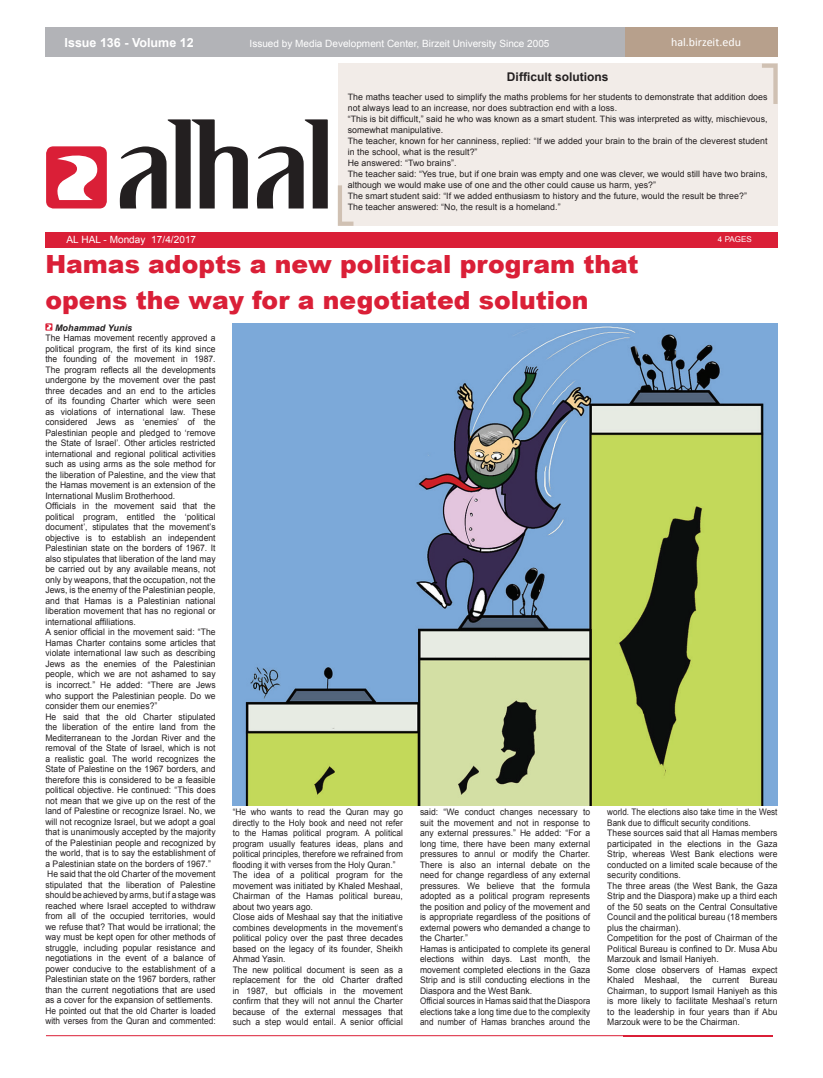
<style>
.page{position:relative;width:823px;height:1078px;background:#fff}
.page>*{position:absolute;margin:0;border:0;box-sizing:border-box;transform-origin:0 0}
.t1{font:900 25px/36.7px "Arial";color:#da1f37}
.t2{font:700 12.5px "Arial";color:#fff}
.t3{font:700 12px "Arial";color:#231f20}
.t4{font:12px "Calibri";color:#fff}
.t5{font:10px "Arial";color:#fff}
.t6{font:9px/10.5px "Arial";letter-spacing:.005em;color:#231f20;scale:.95 1}
.t7{font:9px/10.5px "Arial";letter-spacing:.005em;color:#231f20;scale:.92 1}
.t8{font:9px/10.5px "Arial";letter-spacing:.005em;color:#231f20;scale:.9 1}
.t9{font:italic 700 9px "Arial";letter-spacing:.005em;color:#231f20}
.t10{font:8.8px/11px "Arial";letter-spacing:.005em;color:#231f20}
.t11{font:8px "Arial";letter-spacing:.005em;color:#fff}
</style>
<div class="page">
<div style="left:337px;top:64px;width:440px;height:162px;background:#f2ece8"></div>
<div style="left:45px;top:27px;width:580px;height:30px;background:#b2b3b7"></div>
<div style="left:625px;top:27px;width:152px;height:30px;background:#b7a08c"></div>
<div style="left:45px;top:232px;width:732px;height:15px;background:#da1f37"></div>
<hr style="left:46px;top:1035px;width:726px;height:1px;background:#da1f37">
<div style="left:46px;top:146px;width:61px;height:62px;background:#da1f37;border-radius:7px"></div>
<svg style="left:57px;top:155px;width:41px;height:45px"></svg>
<svg style="left:257px;top:119px;width:70px;height:89px"></svg>
<svg style="left:120px;top:119px;width:128px;height:89px"></svg>
<svg style="left:762px;top:64px;width:15px;height:40px"></svg>
<svg style="left:337px;top:185px;width:16px;height:41px"></svg>
<img style="left:232px;top:323px;width:544px;height:482px">
<svg style="left:45px;top:323px;width:7px;height:7px"></svg>
<svg style="left:46px;top:324px;width:6px;height:6px"></svg>
<h3 class="t4" style="left:670px;top:35px;width:71px">hal.birzeit.edu</h3>
<h2 class="t2" style="left:64px;top:34px;width:130px">Issue 136 - Volume 12</h2>
<p class="t5" style="left:249px;top:37px;width:301px">Issued by Media Development Center, Birzeit University Since 2005</p>
<h3 class="t3" style="left:506px;top:69px;width:103px">Difficult solutions</h3>
<p class="t10" style="left:347px;top:92px;width:421px">The maths teacher used to simplify the maths problems for her students to demonstrate that addition does not always lead to an increase, nor does subtraction end with a loss.<br>“This is bit difficult,” said he who was known as a smart student. This was interpreted as witty, mischievous, somewhat manipulative.<br>The teacher, known for her canniness, replied: “If we added your brain to the brain of the cleverest student in the school, what is the result?”<br>He answered: “Two brains”.<br>The teacher said: “Yes true, but if one brain was empty and one was clever, we would still have two brains, although we would make use of one and the other could cause us harm, yes?”<br>The smart student said: “If we added enthusiasm to history and the future, would the result be three?”<br>The teacher answered: “No, the result is a homeland.”</p>
<p class="t5" style="left:67px;top:233px;width:131px">AL HAL - Monday 17/4/2017</p>
<p class="t11" style="left:717px;top:234px;width:35px">4 PAGES</p>
<h1 class="t1" style="left:45px;top:244px;width:594px">Hamas adopts a new political program that opens the way for a negotiated solution</h1>
<p class="t9" style="left:55px;top:321px;width:79px">Mohammad Yunis</p>
<p class="t6" style="left:45px;top:333px;width:181px">The Hamas movement recently approved a political program, the first of its kind since the founding of the movement in 1987.<br>The program reflects all the developments undergone by the movement over the past three decades and an end to the articles of its founding Charter which were seen as violations of international law. These considered Jews as ‘enemies’ of the Palestinian people and pledged to ‘remove the State of Israel’. Other articles restricted international and regional political activities such as using arms as the sole method for the liberation of Palestine, and the view that the Hamas movement is an extension of the International Muslim Brotherhood.<br>Officials in the movement said that the political program, entitled the ‘political document’, stipulates that the movement’s objective is to establish an independent Palestinian state on the borders of 1967. It also stipulates that liberation of the land may be carried out by any available means, not only by weapons, that the occupation, not the Jews, is the enemy of the Palestinian people, and that Hamas is a Palestinian national liberation movement that has no regional or international affiliations.<br>A senior official in the movement said: “The Hamas Charter contains some articles that violate international law such as describing Jews as the enemies of the Palestinian people, which we are not ashamed to say is incorrect.” He added: “There are Jews who support the Palestinian people. Do we consider them our enemies?”<br>He said that the old Charter stipulated the liberation of the entire land from the Mediterranean to the Jordan River and the removal of the State of Israel, which is not a realistic goal. The world recognizes the State of Palestine on the 1967 borders, and therefore this is considered to be a feasible political objective. He continued: “This does not mean that we give up on the rest of the land of Palestine or recognize Israel. No, we will not recognize Israel, but we adopt a goal that is unanimously accepted by the majority of the Palestinian people and recognized by the world, that is to say the establishment of a Palestinian state on the borders of 1967.” He said that the old Charter of the movement stipulated that the liberation of Palestine should be achieved by arms, but if a stage was reached where Israel accepted to withdraw from all of the occupied territories, would we refuse that? That would be irrational; the way must be kept open for other methods of struggle, including popular resistance and negotiations in the event of a balance of power conducive to the establishment of a Palestinian state on the 1967 borders, rather than the current negotiations that are used as a cover for the expansion of settlements.<br>He pointed out that the old Charter is loaded with verses from the Quran and commented:</p>
<p class="t7" style="left:232px;top:806px;width:186px">“He who wants to read the Quran may go directly to the Holy book and need not refer to the Hamas political program. A political program usually features ideas, plans and political principles, therefore we refrained from flooding it with verses from the Holy Quran.” The idea of a political program for the movement was initiated by Khaled Meshaal, Chairman of the Hamas political bureau, about two years ago.<br>Close aids of Meshaal say that the initiative combines developments in the movement’s political policy over the past three decades based on the legacy of its founder, Sheikh Ahmad Yasin.<br>The new political document is seen as a replacement for the old Charter drafted in 1987, but officials in the movement confirm that they will not annul the Charter because of the external messages that such a step would entail. A senior official</p>
<p class="t6" style="left:420px;top:806px;width:181px">said: “We conduct changes necessary to suit the movement and not in response to any external pressures.” He added: “For a long time, there have been many external pressures to annul or modify the Charter.<br>There is also an internal debate on the need for change regardless of any external pressures. We believe that the formula adopted as a political program represents the position and policy of the movement and is appropriate regardless of the positions of external powers who demanded a change to the Charter.”<br>Hamas is anticipated to complete its general elections within days. Last month, the movement completed elections in the Gaza Strip and is still conducting elections in the Diaspora and the West Bank.<br>Official sources in Hamas said that the Diaspora elections take a long time due to the complexity and number of Hamas branches around the</p>
<p class="t8" style="left:607px;top:806px;width:190px">world. The elections also take time in the West Bank due to difficult security conditions.<br>These sources said that all Hamas members participated in the elections in the Gaza Strip, whereas West Bank elections were conducted on a limited scale because of the security conditions.<br>The three areas (the West Bank, the Gaza Strip and the Diaspora) make up a third each of the 50 seats on the Central Consultative Council and the political bureau (18 members plus the chairman).<br>Competition for the post of Chairman of the Political Bureau is confined to Dr. Musa Abu Marzouk and Ismail Haniyeh.<br>Some close observers of Hamas expect Khaled Meshaal, the current Bureau Chairman, to support Ismail Haniyeh as this is more likely to facilitate Meshaal’s return to the leadership in four years than if Abu Marzouk were to be the Chairman.</p>
</div>
